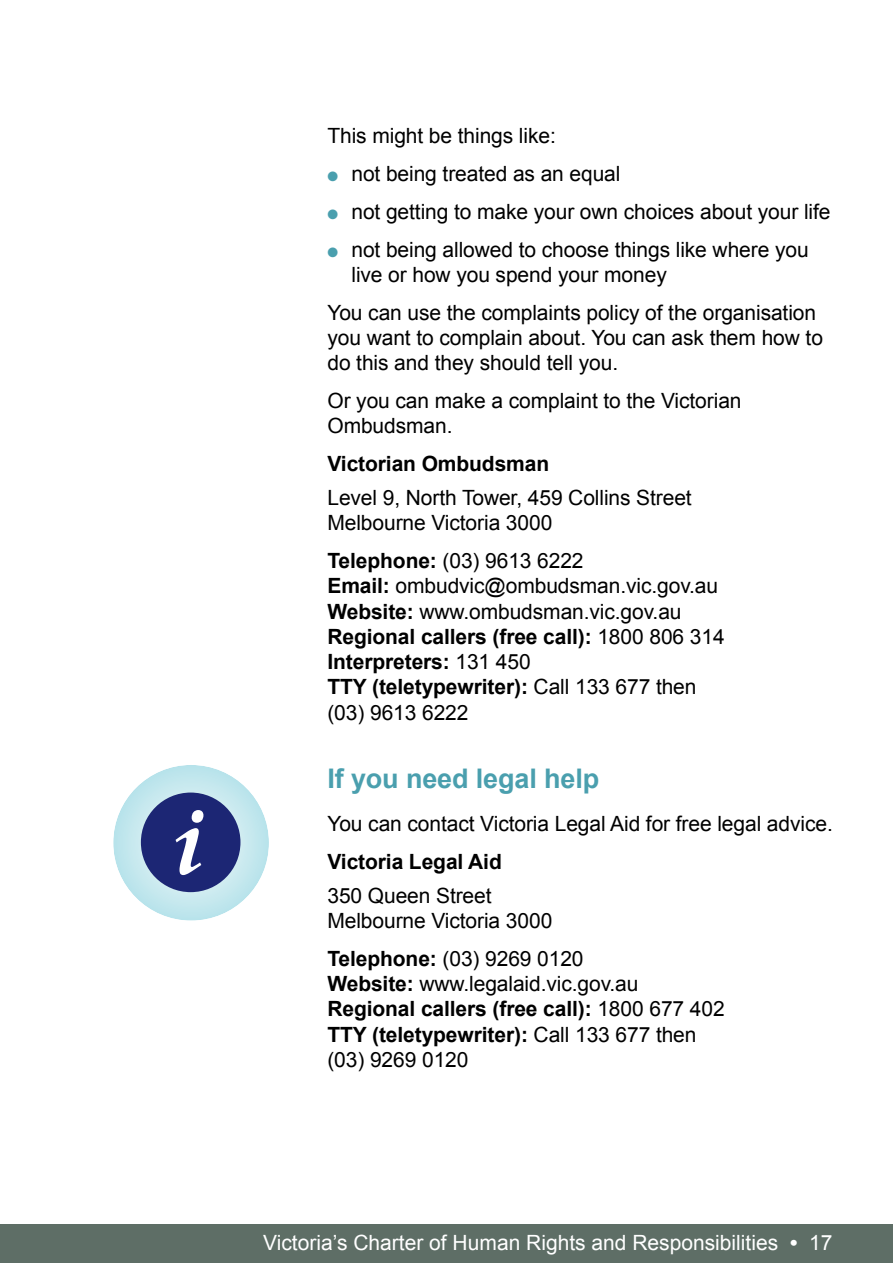
<style>
.page{position:relative;width:893px;height:1263px;background:#fff}
.page>*{position:absolute;margin:0;border:0;box-sizing:border-box;transform-origin:0 0}
.t1{font:700 27px "Arial";letter-spacing:-.005em;color:#4a9fae}
.t2{font:21px/25.2px "Arial";letter-spacing:-.005em;color:#000}
.t3{font:21px "Arial";color:#fff}
.t4{font:700 21px "Arial";letter-spacing:-.005em;color:#000}
.s1{color:#4a9fae}
.s2{font-weight:700}
</style>
<div class="page">
<div style="left:0;top:1225px;width:893px;height:38px;background:#5e6e66"></div>
<svg style="left:113px;top:765px;width:156px;height:156px;background:#c2e6ec"></svg>
<div style="left:141px;top:792px;width:99px;height:100px;background:#1c2674;border-radius:50%"></div>
<svg style="left:176px;top:810px;width:27px;height:65px"></svg>
<p class="t2" style="left:327px;top:125px;width:230px">This might be things like:</p>
<p class="t2" style="left:327px;top:163px;width:295px"><span class="s1">●</span> not being treated as an equal</p>
<p class="t2" style="left:327px;top:201px;width:505px"><span class="s1">●</span> not getting to make your own choices about your life</p>
<p class="t2" style="left:351px;top:239px;width:459px;text-indent:-24px"><span class="s1">●</span> not being allowed to choose things like where you live or how you spend your money</p>
<p class="t2" style="left:327px;top:302px;width:497px">You can use the complaints policy of the organisation you want to complain about. You can ask them how to do this and they should tell you.</p>
<p class="t2" style="left:327px;top:390px;width:416px">Or you can make a complaint to the Victorian<br>Ombudsman.</p>
<p class="t4" style="left:327px;top:456px;width:223px">Victorian Ombudsman</p>
<p class="t2" style="left:327px;top:487px;width:366px">Level 9, North Tower, 459 Collins Street<br>Melbourne Victoria 3000</p>
<p class="t2" style="left:327px;top:550px;width:399px"><span class="s2">Telephone:</span> (03) 9613 6222<br><span class="s2">Email:</span> ombudvic@ombudsman.vic.gov.au<br><span class="s2">Website:</span> www.ombudsman.vic.gov.au<br><span class="s2">Regional callers (free call):</span> 1800 806 314<br><span class="s2">Interpreters:</span> 131 450<br><span class="s2">TTY (teletypewriter):</span> Call 133 677 then (03) 9613 6222</p>
<p class="t1" style="left:327px;top:768px;width:273px">If you need legal help</p>
<p class="t2" style="left:327px;top:813px;width:507px">You can contact Victoria Legal Aid for free legal advice.</p>
<p class="t4" style="left:327px;top:854px;width:176px">Victoria Legal Aid</p>
<p class="t2" style="left:327px;top:885px;width:226px">350 Queen Street<br>Melbourne Victoria 3000</p>
<p class="t2" style="left:327px;top:948px;width:399px"><span class="s2">Telephone:</span> (03) 9269 0120<br><span class="s2">Website:</span> www.legalaid.vic.gov.au<br><span class="s2">Regional callers (free call):</span> 1800 677 402<br><span class="s2">TTY (teletypewriter):</span> Call 133 677 then (03) 9269 0120</p>
<p class="t3" style="left:263px;top:1234px;width:571px">Victoria’s Charter of Human Rights and Responsibilities <span class="s2">•</span> 17</p>
</div>
